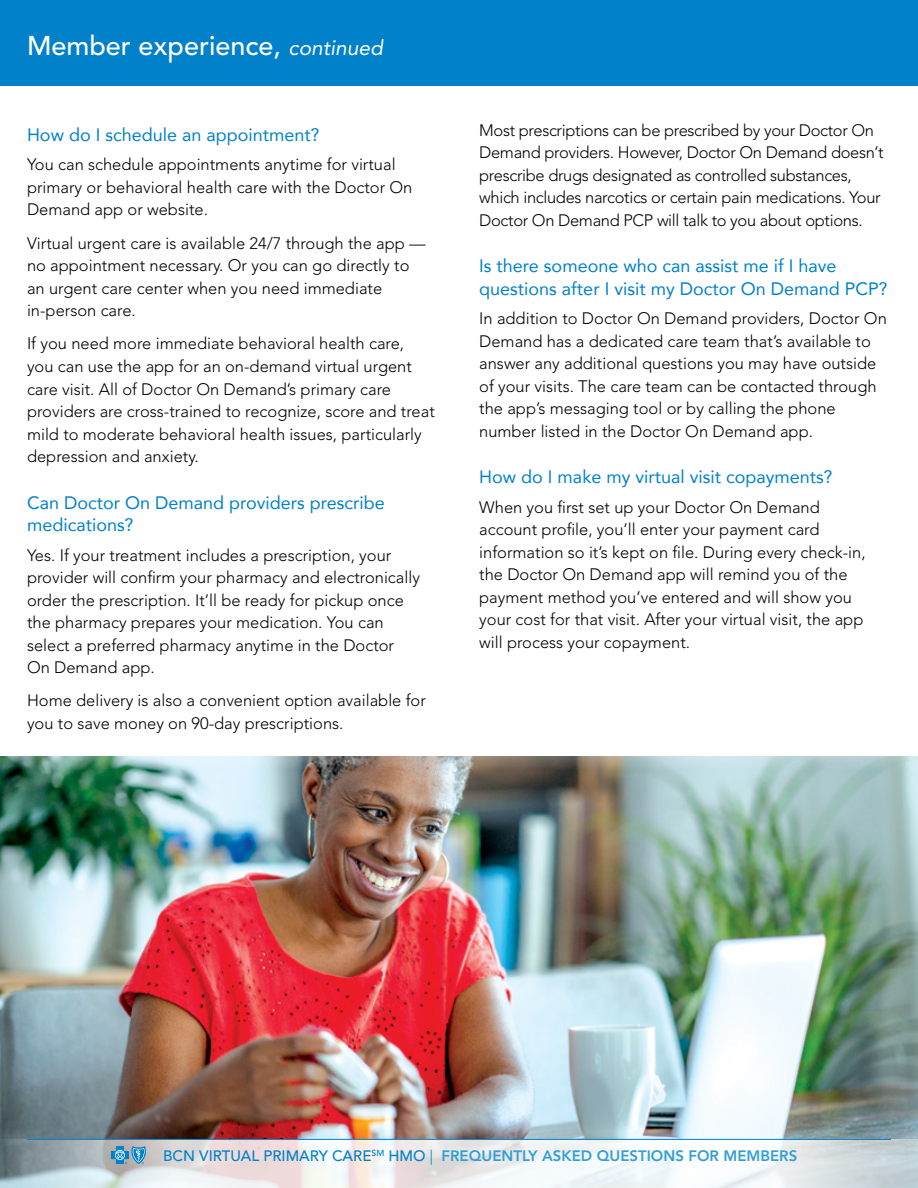
<style>
.page{position:relative;width:918px;height:1188px;background:#fff}
.page>*{position:absolute;margin:0;border:0;box-sizing:border-box;transform-origin:0 0}
.t1{font:500 27px "Avenir LT Std";color:#fff}
.t2{font:18px/22.5px "Avenir";color:#0081c9}
.t3{font:300 16.5px/22.5px "Avenir LT Std";color:#000}
.t4{font:300 16.5px/22.5px "Avenir LT Std";letter-spacing:-.02em;color:#000}
.t5{font:800 15px "Avenir LT Std";color:#349fd3}
.s1{font-weight:400;font-style:italic;font-size:21px}
.s2{font-weight:500;color:#0081c9}
.s3{font-weight:500}
</style>
<div class="page">
<img style="left:0;top:756px;width:918px;height:384px">
<svg style="left:432px;top:1139px;width:486px;height:49px"></svg>
<svg style="left:0;top:1140px;width:432px;height:48px"></svg>
<hr style="left:27px;top:1139px;width:864px;height:1px;background:#0081c9">
<svg style="left:111px;top:1146px;width:35px;height:18px"></svg>
<div style="left:0;top:0;width:918px;height:86px;background:#0081c9"></div>
<h1 class="t1" style="left:27px;top:30px;width:358px">Member experience, <span class="s1">continued</span></h1>
<p class="t2" style="left:27px;top:123px;width:294px">How do I schedule an appointment?</p>
<p class="t3" style="left:27px;top:153px;width:387px">You can schedule appointments anytime for virtual primary or behavioral health care with the Doctor On<br>Demand app or website.</p>
<p class="t3" style="left:27px;top:232px;width:400px">Virtual urgent care is available 24/7 through the app — no appointment necessary. Or you can go directly to an urgent care center when you need immediate in-person care.</p>
<p class="t3" style="left:27px;top:333px;width:409px">If you need more immediate behavioral health care, you can use the app for an on-demand virtual urgent care visit. All of Doctor On Demand’s primary care providers are cross-trained to recognize, score and treat mild to moderate behavioral health issues, particularly depression and anxiety.</p>
<p class="t2" style="left:27px;top:491px;width:359px">Can Doctor On Demand providers prescribe medications?</p>
<p class="t3" style="left:27px;top:544px;width:395px">Yes. If your treatment includes a prescription, your provider will confirm your pharmacy and electronically order the prescription. It’ll be ready for pickup once the pharmacy prepares your medication. You can select a preferred pharmacy anytime in the Doctor On Demand app.</p>
<p class="t3" style="left:27px;top:689px;width:400px">Home delivery is also a convenient option available for you to save money on 90-day prescriptions.</p>
<p class="t4" style="left:479px;top:119px;width:406px">Most prescriptions can be prescribed by your Doctor On Demand providers. However, Doctor On Demand doesn’t prescribe drugs designated as controlled substances, which includes narcotics or certain pain medications. Your Doctor On Demand PCP will talk to you about options.</p>
<p class="t2" style="left:479px;top:254px;width:410px">Is there someone who can assist me if I have questions after I visit my Doctor On Demand PCP?</p>
<p class="t3" style="left:479px;top:307px;width:409px">In addition to Doctor On Demand providers, Doctor On Demand has a dedicated care team that’s available to answer any additional questions you may have outside of your visits. The care team can be contacted through the app’s messaging tool or by calling the phone number listed in the Doctor On Demand app.</p>
<p class="t2" style="left:479px;top:465px;width:355px">How do I make my virtual visit copayments?</p>
<p class="t3" style="left:479px;top:496px;width:388px">When you first set up your Doctor On Demand account profi le, you’ll enter your payment card information so it’s kept on fi le. During every check-in, the Doctor On Demand app will remind you of the payment method you’ve entered and will show you your cost for that visit. After your virtual visit, the app will process your copayment.</p>
<p class="t5" style="left:163px;top:1147px;width:636px"><span class="s2">BCN VIRTUAL PRIMARY CARE</span><sup>SM</sup> <span class="s2">HMO</span> <span class="s3">|</span> FREQUENTLY ASKED QUESTIONS FOR MEMBERS</p>
</div>
